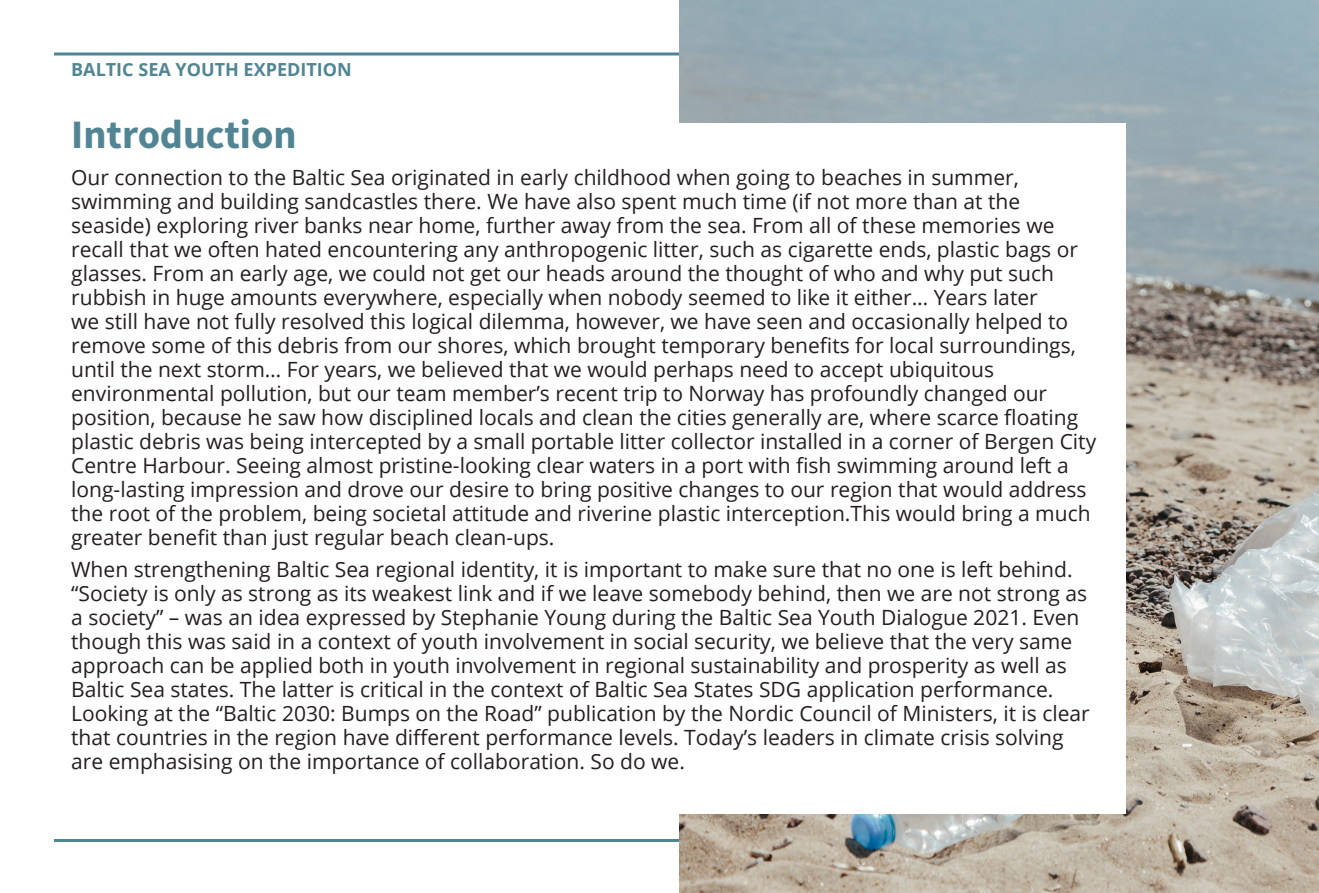
<style>
.page{position:relative;width:1319px;height:893px;background:#fff}
.page>*{position:absolute;margin:0;border:0;box-sizing:border-box;transform-origin:0 0}
.Heading{font:40.5px "Source Sans Variable";color:#518594}
.t1{font:21px/24px "Open Sans";color:#231f20}
.t2{font:700 18px "Open Sans";color:#518594}
</style>
<div class="page">
<hr style="left:54px;top:53px;width:1210px;height:3px;background:#518594">
<hr style="left:54px;top:839px;width:1210px;height:3px;background:#518594">
<img style="left:679px;top:0;width:639px;height:893px">
<div style="left:55px;top:123px;width:1070px;height:690px;background:#fff"></div>
<p class="t2" style="left:71px;top:57px;width:282px">BALTIC SEA YOUTH EXPEDITION</p>
<p class="Heading" style="left:71px;top:110px;width:227px">Introduction</p>
<p class="t1" style="left:71px;top:165px;width:1026px">Our connection to the Baltic Sea originated in early childhood when going to beaches in summer, swimming and building sandcastles there. We have also spent much time (if not more than at the seaside) exploring river banks near home, further away from the sea. From all of these memories we recall that we often hated encountering any anthropogenic litter, such as cigarette ends, plastic bags or glasses. From an early age, we could not get our heads around the thought of who and why put such rubbish in huge amounts everywhere, especially when nobody seemed to like it either… Years later<br>we still have not fully resolved this logical dilemma, however, we have seen and occasionally helped to remove some of this debris from our shores, which brought temporary benefits for local surroundings, until the next storm… For years, we believed that we would perhaps need to accept ubiquitous environmental pollution, but our team member’s recent trip to Norway has profoundly changed our position, because he saw how disciplined locals and clean the cities generally are, where scarce floating plastic debris was being intercepted by a small portable litter collector installed in a corner of Bergen City Centre Harbour. Seeing almost pristine-looking clear waters in a port with fish swimming around left a long-lasting impression and drove our desire to bring positive changes to our region that would address the root of the problem, being societal attitude and riverine plastic interception.This would bring a much greater benefit than just regular beach clean-ups.</p>
<p class="t1" style="left:71px;top:557px;width:1019px">When strengthening Baltic Sea regional identity, it is important to make sure that no one is left behind. “Society is only as strong as its weakest link and if we leave somebody behind, then we are not strong as a society” – was an idea expressed by Stephanie Young during the Baltic Sea Youth Dialogue 2021. Even though this was said in a context of youth involvement in social security, we believe that the very same approach can be applied both in youth involvement in regional sustainability and prosperity as well as Baltic Sea states. The latter is critical in the context of Baltic Sea States SDG application performance.<br>Looking at the “Baltic 2030: Bumps on the Road” publication by the Nordic Council of Ministers, it is clear that countries in the region have different performance levels. Today’s leaders in climate crisis solving are emphasising on the importance of collaboration. So do we.</p>
</div>
